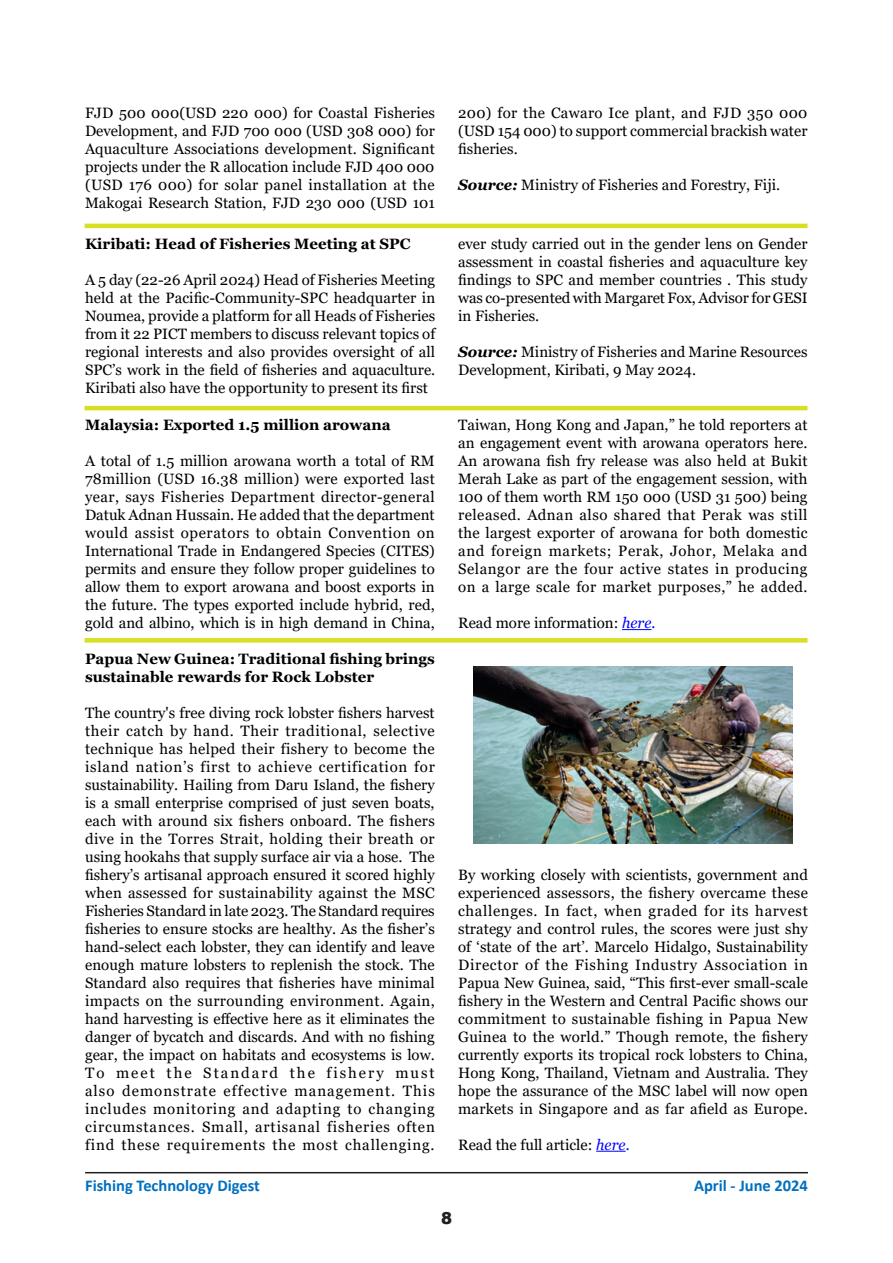
<style>
.page{position:relative;width:893px;height:1263px;background:#fff}
.page>*{position:absolute;margin:0;border:0;box-sizing:border-box;transform-origin:0 0}
.t1{font:700 16.5px "Calibri";color:#0070c0}
.t2{font:900 16.5px "Arial";color:#231f20}
.FTD_BODY_TEXT{font:15px/18px "Georgia";color:#000;text-align:justify}
.FTD_BODY_TEXT-2{font:700 15px/18px "Georgia";color:#000}
.FTD_BODY_TEXT-3{font:15px/18px "Georgia";letter-spacing:.025em;color:#000}
.s1{font-weight:700;font-style:italic}
.s2{font-style:italic;color:#00f}
</style>
<div class="page">
<hr style="left:85px;top:1172px;width:723px;height:1px;background:#231f20">
<div style="left:85px;top:638px;width:722px;height:5px;background:#d6df21"></div>
<hr style="left:596px;top:1151px;width:30px;height:1px;background:#00f">
<img style="left:473px;top:667px;width:320px;height:177px">
<hr style="left:622px;top:629px;width:30px;height:1px;background:#00f">
<hr style="left:85px;top:406px;width:722px;height:4px;background:#d6df21">
<hr style="left:85px;top:224px;width:722px;height:4px;background:#d6df21">
<p class="FTD_BODY_TEXT" style="left:85px;top:104px;width:351px">FJD 500 000(USD 220 000) for Coastal Fisheries Development, and FJD 700 000 (USD 308 000) for Aquaculture Associations development. Significant projects under the R allocation include FJD 400 000</p>
<p class="FTD_BODY_TEXT-3" style="left:85px;top:176px;width:351px">(USD 176 000) for solar panel installation at the<br>Makogai Research Station, FJD 230 000 (USD 101</p>
<p class="FTD_BODY_TEXT-2" style="left:85px;top:235px;width:327px">Kiribati: Head of Fisheries Meeting at SPC</p>
<p class="FTD_BODY_TEXT" style="left:85px;top:271px;width:352px">A 5 day (22-26 April 2024) Head of Fisheries Meeting held at the Pacific-Community-SPC headquarter in Noumea, provide a platform for all Heads of Fisheries from it 22 PICT members to discuss relevant topics of regional interests and also provides oversight of all SPC’s work in the field of fisheries and aquaculture.<br>Kiribati also have the opportunity to present its first</p>
<p class="FTD_BODY_TEXT-2" style="left:85px;top:416px;width:307px">Malaysia: Exported 1.5 million arowana</p>
<p class="FTD_BODY_TEXT" style="left:85px;top:452px;width:351px">A total of 1.5 million arowana worth a total of RM 78million (USD 16.38 million) were exported last year, says Fisheries Department director-general Datuk Adnan Hussain. He added that the department would assist operators to obtain Convention on International Trade in Endangered Species (CITES) permits and ensure they follow proper guidelines to allow them to export arowana and boost exports in the future. The types exported include hybrid, red, gold and albino, which is in high demand in China,</p>
<p class="FTD_BODY_TEXT-2" style="left:85px;top:650px;width:351px">Papua New Guinea: Traditional fishing brings sustainable rewards for Rock Lobster</p>
<p class="FTD_BODY_TEXT" style="left:85px;top:704px;width:351px">The country's free diving rock lobster fishers harvest their catch by hand. Their traditional, selective technique has helped their fishery to become the island nation’s first to achieve certification for sustainability. Hailing from Daru Island, the fishery is a small enterprise comprised of just seven boats, each with around six fishers onboard. The fishers dive in the Torres Strait, holding their breath or using hookahs that supply surface air via a hose. The fishery’s artisanal approach ensured it scored highly when assessed for sustainability against the MSC Fisheries Standard in late 2023. The Standard requires fisheries to ensure stocks are healthy. As the fisher’s hand-select each lobster, they can identify and leave enough mature lobsters to replenish the stock. The Standard also requires that fisheries have minimal impacts on the surrounding environment. Again, hand harvesting is effective here as it eliminates the danger of bycatch and discards. And with no fishing gear, the impact on habitats and ecosystems is low.</p>
<p class="FTD_BODY_TEXT" style="left:85px;top:1064px;width:351px">To meet the Standard the fishery must also demonstrate effective management. This includes monitoring and adapting to changing circumstances. Small, artisanal fisheries often find these requirements the most challenging.</p>
<p class="FTD_BODY_TEXT" style="left:458px;top:104px;width:351px">200) for the Cawaro Ice plant, and FJD 350 000 (USD 154 000) to support commercial brackish water fisheries.</p>
<p class="FTD_BODY_TEXT" style="left:458px;top:176px;width:323px"><span class="s1">Source:</span> Ministry of Fisheries and Forestry, Fiji.</p>
<p class="FTD_BODY_TEXT" style="left:458px;top:235px;width:351px">ever study carried out in the gender lens on Gender assessment in coastal fisheries and aquaculture key findings to SPC and member countries . This study was co-presented with Margaret Fox, Advisor for GESI in Fisheries.</p>
<p class="FTD_BODY_TEXT" style="left:458px;top:343px;width:351px"><span class="s1">Source:</span> Ministry of Fisheries and Marine Resources<br>Development, Kiribati, 9 May 2024.</p>
<p class="FTD_BODY_TEXT" style="left:458px;top:416px;width:351px">Taiwan, Hong Kong and Japan,” he told reporters at an engagement event with arowana operators here.<br>An arowana fish fry release was also held at Bukit Merah Lake as part of the engagement session, with 100 of them worth RM 150 000 (USD 31 500) being released. Adnan also shared that Perak was still the largest exporter of arowana for both domestic and foreign markets; Perak, Johor, Melaka and Selangor are the four active states in producing on a large scale for market purposes,” he added.</p>
<p class="FTD_BODY_TEXT" style="left:458px;top:614px;width:199px">Read more information: <span class="s2">here.</span></p>
<p class="FTD_BODY_TEXT" style="left:458px;top:866px;width:351px">By working closely with scientists, government and experienced assessors, the fishery overcame these challenges. In fact, when graded for its harvest strategy and control rules, the scores were just shy of ‘state of the art’. Marcelo Hidalgo, Sustainability Director of the Fishing Industry Association in Papua New Guinea, said, “This first-ever small-scale fishery in the Western and Central Pacific shows our commitment to sustainable fishing in Papua New Guinea to the world.” Though remote, the fishery currently exports its tropical rock lobsters to China, Hong Kong, Thailand, Vietnam and Australia. They hope the assurance of the MSC label will now open markets in Singapore and as far afield as Europe.</p>
<p class="FTD_BODY_TEXT" style="left:458px;top:1136px;width:173px">Read the full article: <span class="s2">here.</span></p>
<p class="t1" style="left:85px;top:1174px;width:176px">Fishing Technology Digest</p>
<p class="t1" style="left:694px;top:1174px;width:116px">April - June 2024</p>
<p class="t2" style="left:441px;top:1206px;width:13px">8</p>
</div>
